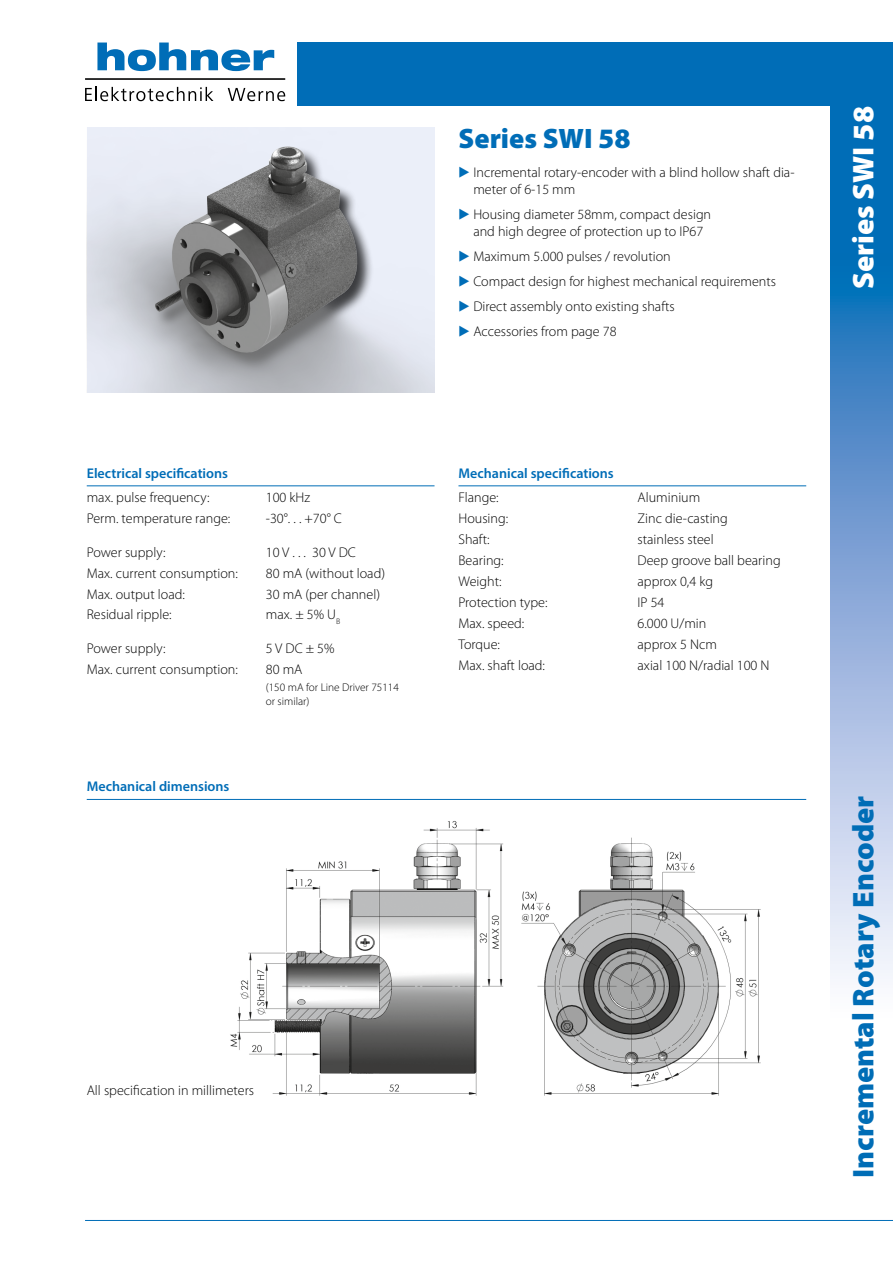
<style>
.page{position:relative;width:893px;height:1263px;background:#fff}
.page>*{position:absolute;margin:0;border:0;box-sizing:border-box;transform-origin:0 0}
.t1{font:900 30px "Myriad Pro";color:#006db6}
.t2{font:900 30px "Myriad Pro";color:#fff}
.t3{font:900 28.2px "Myriad Pro";color:#006db7}
.t4{font:300 14.1px/24.9px "Myriad Pro";color:#000}
.t5{font:600 14.1px "Myriad Pro";color:#006db7}
.t6{font:300 11.25px/13.5px "Myriad Pro";color:#000}
.s1{font-family:"European Pi Three";font-weight:400;color:#006db7}
</style>
<div class="page">
<div style="left:298px;top:43px;width:595px;height:63px;background:#006db7"></div>
<div style="left:830px;top:43px;width:63px;height:211px;background:#006db7"></div>
<svg style="left:830px;top:254px;width:63px;height:725px;background:#89aeda"></svg>
<hr style="left:85px;top:1220px;width:808px;height:1px;background:#006db7">
<svg style="left:97px;top:43px;width:177px;height:28px"></svg>
<svg style="left:85px;top:87px;width:128px;height:14px"></svg>
<svg style="left:228px;top:88px;width:57px;height:13px"></svg>
<hr style="left:85px;top:78px;width:200px;height:2px;background:#000">
<hr style="left:458px;top:485px;width:348px;height:1px;background:#006db7">
<hr style="left:87px;top:485px;width:347px;height:1px;background:#006db7">
<hr style="left:87px;top:799px;width:719px;height:1px;background:#006db7">
<img style="left:87px;top:128px;width:347px;height:264px">
<img style="left:230px;top:820px;width:531px;height:276px">
<p class="t5" style="left:87px;top:464px;width:143px">Electrical specifications</p>
<p class="t4" style="left:87px;top:485px;width:124px">max. pulse frequency:</p>
<p class="t4" style="left:266px;top:485px;width:46px">100 kHz</p>
<p class="t4" style="left:87px;top:506px;width:145px">Perm. temperature range:</p>
<p class="t4" style="left:266px;top:506px;width:78px">-30°. . . +70° C</p>
<p class="t4" style="left:87px;top:539px;width:80px">Power supply:</p>
<p class="t4" style="left:266px;top:539px;width:92px">10 V . . . 30 V DC</p>
<p class="t4" style="left:87px;top:560px;width:153px">Max. current consumption:</p>
<p class="t4" style="left:266px;top:560px;width:121px">80 mA (without load)</p>
<p class="t4" style="left:87px;top:581px;width:100px">Max. output load:</p>
<p class="t4" style="left:266px;top:581px;width:116px">30 mA (per channel)</p>
<p class="t4" style="left:87px;top:602px;width:86px">Residual ripple:</p>
<p class="t4" style="left:266px;top:602px;width:76px">max. ± 5% U<sub>B</sub></p>
<p class="t4" style="left:87px;top:635px;width:80px">Power supply:</p>
<p class="t4" style="left:266px;top:635px;width:70px">5 V DC ± 5%</p>
<p class="t4" style="left:87px;top:656px;width:153px">Max. current consumption:</p>
<p class="t4" style="left:266px;top:656px;width:38px">80 mA</p>
<p class="t6" style="left:266px;top:681px;width:135px">(150 mA for Line Driver 75114 or similar)</p>
<p class="t5" style="left:87px;top:777px;width:144px">Mechanical dimensions</p>
<p class="t4" style="left:87px;top:1077px;width:169px">All specification in millimeters</p>
<h2 class="t3" style="left:458px;top:120px;width:174px">Series SWI 58</h2>
<p class="t4" style="left:473px;top:164px;width:323px;line-height:17px;text-indent:-15px"><span class="s1">E</span> Incremental rotary-encoder with a blind hollow shaft dia&shy;meter of 6-15 mm</p>
<p class="t4" style="left:458px;top:206px;width:254px;line-height:17px;text-align:center"><span class="s1">E</span> Housing diameter 58mm, compact design and high degree of protection up to IP67</p>
<p class="t4" style="left:458px;top:244px;width:319px"><span class="s1">E</span> Maximum 5.000 pulses / revolution<br><span class="s1">E</span> Compact design for highest mechanical requirements <span class="s1">E</span> Direct assembly onto existing shafts<br><span class="s1">E</span> Accessories from page 78</p>
<p class="t5" style="left:458px;top:464px;width:157px">Mechanical specifications</p>
<p class="t4" style="left:458px;top:485px;width:42px">Flange:</p>
<p class="t4" style="left:638px;top:485px;width:64px">Aluminium</p>
<p class="t4" style="left:458px;top:506px;width:51px">Housing:</p>
<p class="t4" style="left:638px;top:506px;width:92px">Zinc die-casting</p>
<p class="t4" style="left:458px;top:527px;width:33px">Shaft:</p>
<p class="t4" style="left:638px;top:527px;width:78px">stainless steel</p>
<p class="t4" style="left:458px;top:548px;width:47px">Bearing:</p>
<p class="t4" style="left:638px;top:548px;width:145px">Deep groove ball bearing</p>
<p class="t4" style="left:458px;top:569px;width:45px">Weight:</p>
<p class="t4" style="left:638px;top:569px;width:77px">approx 0,4 kg</p>
<p class="t4" style="left:458px;top:590px;width:91px">Protection type:</p>
<p class="t4" style="left:638px;top:590px;width:28px">IP 54</p>
<p class="t4" style="left:458px;top:611px;width:67px">Max. speed:</p>
<p class="t4" style="left:638px;top:611px;width:70px">6.000 U/min</p>
<p class="t4" style="left:458px;top:631px;width:43px">Torque:</p>
<p class="t4" style="left:638px;top:631px;width:81px">approx 5 Ncm</p>
<p class="t4" style="left:458px;top:652px;width:88px">Max. shaft load:</p>
<p class="t4" style="left:638px;top:652px;width:133px">axial 100 N/radial 100 N</p>
<h1 class="t2" style="left:843px;top:289px;width:185px;rotate:-90deg">Series SWI 58</h1>
<h1 class="t1" style="left:843px;top:1178px;width:384px;rotate:-90deg">Incremental Rotary Encoder</h1>
</div>
